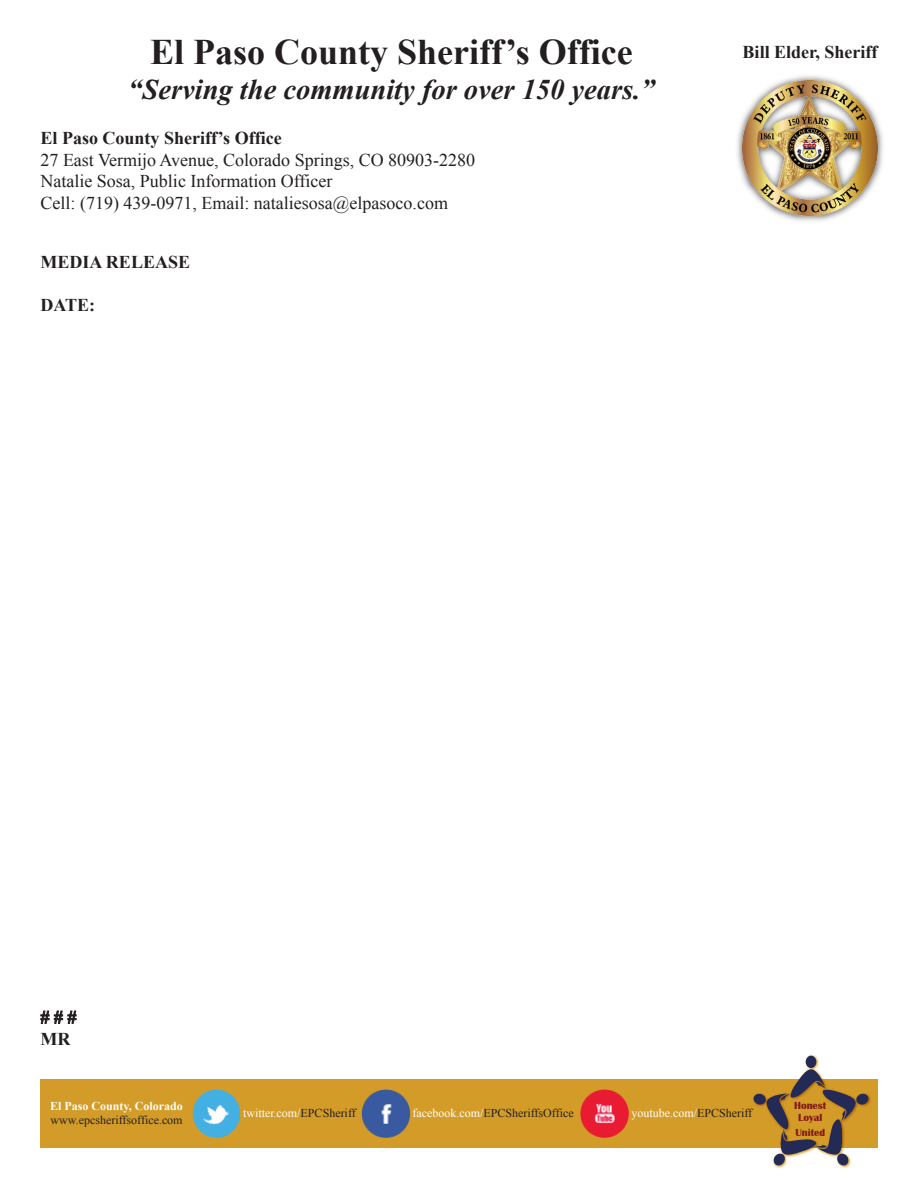
<style>
.page{position:relative;width:918px;height:1188px;background:#fff}
.page>*{position:absolute;margin:0;border:0;box-sizing:border-box;transform-origin:0 0}
.t1{font:700 36px "Times New Roman";color:#231f20}
.t2{font:italic 700 28.5px "Times New Roman";color:#231f20}
.t3{font:18px/21.6px "Times New Roman";color:#231f20}
.t4{font:700 18px/21.6px "Times New Roman";color:#231f20}
.t5{font:12px "Times New Roman";color:#231f20}
.t6{font:12px "Times New Roman";color:#fff}
.t7{font:700 12px "Times New Roman";color:#fff}
.t8{font:700 10.5px/12px "Britannic";color:#821718;text-align:center}
.s1{color:#231f20}
.s2{color:#fff}
</style>
<div class="page">
<div style="left:40px;top:1080px;width:838px;height:68px;background:#d39c28"></div>
<img style="left:751px;top:1054px;width:122px;height:114px">
<div style="left:806px;top:1056px;width:10px;height:12px;background:#232a56;border-radius:50%"></div>
<svg style="left:753px;top:1066px;width:116px;height:100px"></svg>
<img style="left:737px;top:76px;width:146px;height:145px">
<img style="left:742px;top:81px;width:136px;height:135px">
<svg style="left:40px;top:1010px;width:37px;height:14px"></svg>
<img style="left:580px;top:1090px;width:48px;height:47px">
<img style="left:192px;top:1090px;width:48px;height:47px">
<img style="left:361px;top:1090px;width:48px;height:47px">
<h1 class="t1" style="left:150px;top:27px;width:484px">El Paso County Sheriff’s Office</h1>
<h2 class="t2" style="left:128px;top:69px;width:528px">“Serving the community for over 150 years.”</h2>
<p class="t4" style="left:40px;top:127px;width:243px">El Paso County Sheriff’s Office</p>
<p class="t3" style="left:40px;top:148px;width:436px">27 East Vermijo Avenue, Colorado Springs, CO 80903-2280<br>Natalie Sosa, Public Information Officer<br>Cell: (719) 439-0971, Email: nataliesosa@elpasoco.com</p>
<p class="t4" style="left:40px;top:251px;width:151px">MEDIA RELEASE</p>
<p class="t4" style="left:40px;top:294px;width:56px">DATE:</p>
<p class="t4" style="left:743px;top:41px;width:136px">Bill Elder, Sheriff</p>
<p class="t4" style="left:40px;top:1006px;width:37px"># # #<br>MR</p>
<p class="t7" style="left:50px;top:1097px;width:134px">El Paso County, Colorado</p>
<p class="t5" style="left:51px;top:1112px;width:134px">www.epcsheriffsoffice.com</p>
<p class="t6" style="left:243px;top:1105px;width:114px">twitter.com/<span class="s1">EPCSheriff</span></p>
<p class="t5" style="left:412px;top:1105px;width:163px"><span class="s2">facebook.com/</span>EPCSheriffsOffice</p>
<p class="t6" style="left:632px;top:1105px;width:122px">youtube.com/<span class="s1">EPCSheriff</span></p>
<p class="t8" style="left:794px;top:1100px;width:34px">Honest<br>Loyal</p>
<p class="t8" style="left:795px;top:1126px;width:31px">United</p>
</div>
